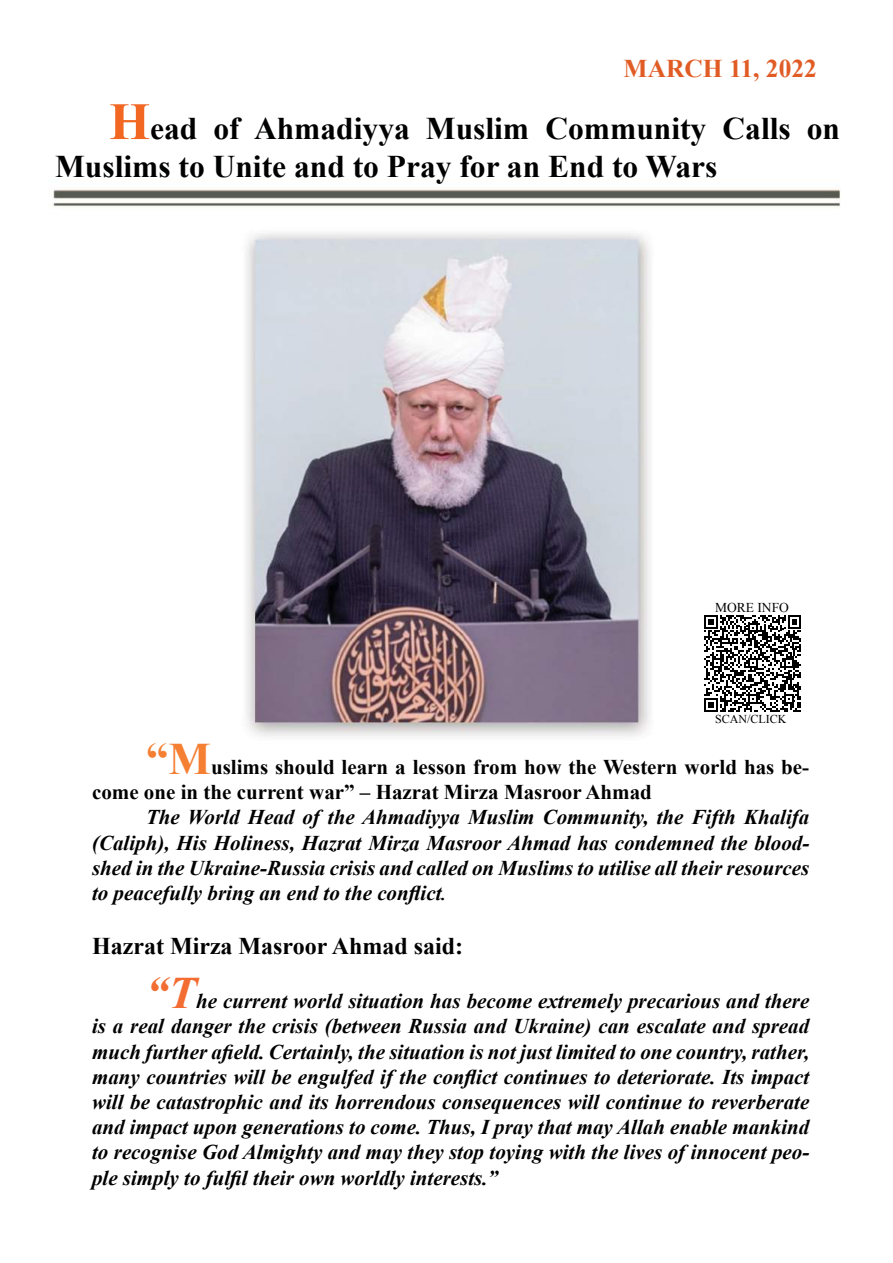
<style>
.page{position:relative;width:893px;height:1263px;background:#fff}
.page>*{position:absolute;margin:0;border:0;box-sizing:border-box;transform-origin:0 0}
.t1{font:700 31.5px/37.8px "Times New Roman";color:#000101}
.t2{font:700 25.5px "Times New Roman";color:#e15c25}
.t3{font:700 24px "Times New Roman";color:#000101}
.t4{font:italic 700 21px/25.2px "Times New Roman";color:#000101;text-align:justify}
.t5{font:700 21px/25.2px "Times New Roman";color:#000101}
.t6{font:13.5px "Times New Roman";color:#000101}
.t7{font:12px "Times New Roman";color:#000}
.s1{font-size:52.5px;color:#f26722}
.s2{font-size:45px;color:#f57f32}
.s3{font-size:18px}
.s4{font-size:45px;color:#f36c31}
</style>
<div class="page">
<img style="left:53px;top:188px;width:788px;height:549px">
<div style="left:696px;top:604px;width:113px;height:118px;background:#fff"></div>
<svg style="left:704px;top:615px;width:97px;height:97px"></svg>
<p class="t2" style="left:624px;top:51px;width:195px">MARCH 11, 2022</p>
<h1 class="t1" style="left:55px;top:109px;width:786px;text-indent:54px"><span class="s1">H</span>ead of Ahmadiyya Muslim Community Calls on<br>Muslims to Unite and to Pray for an End to Wars</h1>
<p class="t6" style="left:715px;top:598px;width:75px">MORE INFO</p>
<p class="t7" style="left:715px;top:711px;width:73px">SCAN/CLICK</p>
<p class="t5" style="left:92px;top:754px;width:719px;text-indent:54px"><span class="s2">“M</span>uslims should learn a lesson from how the Western world has be&shy;come one in the current war” – Hazrat Mirza Masroor Ahmad</p>
<p class="t4" style="left:92px;top:804px;width:719px;text-indent:54px">The World Head of the Ahmadiyya Muslim Community, the Fifth Khalifa (Caliph), His Holiness, Hazrat Mirza Masroor Ahmad has condemned the blood&shy;shed in the Ukraine-Russia crisis and called on Muslims to utilise all their resources to peacefully bring an end to the conflict<span class="s3">.</span></p>
<p class="t3" style="left:92px;top:929px;width:373px">Hazrat Mirza Masroor Ahmad said:</p>
<p class="t4" style="left:92px;top:988px;width:719px;text-indent:54px"><span class="s4">“T</span>he current world situation has become extremely precarious and there is a real danger the crisis (between Russia and Ukraine) can escalate and spread much further afield. Certainly, the situation is not just limited to one country, rather, many countries will be engulfed if the conflict continues to deteriorate. Its impact will be catastrophic and its horrendous consequences will continue to reverberate and impact upon generations to come. Thus, I pray that may Allah enable mankind to recognise God Almighty and may they stop toying with the lives of innocent peo&shy;ple simply to fulfil their own worldly interests.”</p>
</div>
